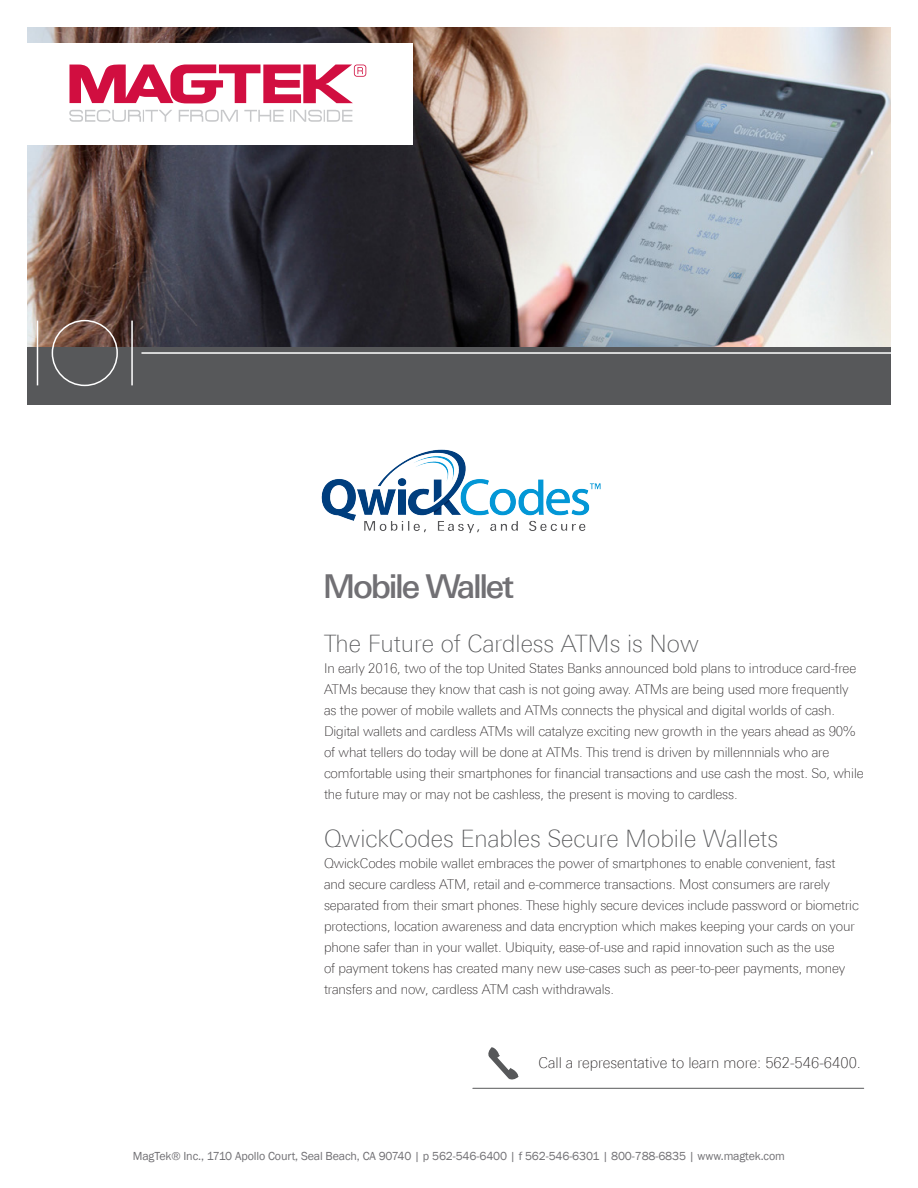
<style>
.page{position:relative;width:918px;height:1188px;background:#fff}
.page>*{position:absolute;margin:0;border:0;box-sizing:border-box;transform-origin:0 0}
.t1{font:500 33px "Linotype Univers 530";letter-spacing:-.07em;color:#717074}
.t2{font:100 24px "Linotype Univers 230";color:#57585a}
.t3{font:100 15px "Linotype Univers 230";color:#231f20}
.t4{font:100 13.5px/21px "Linotype Univers 230";letter-spacing:-.01em;color:#231f20}
.Address{font:12px "Franklin Gothic";letter-spacing:-.01em;color:#717074}
</style>
<div class="page">
<img style="left:27px;top:27px;width:864px;height:321px">
<hr style="left:473px;top:1088px;width:391px;height:1px;background:#57585a">
<svg style="left:488px;top:1047px;width:31px;height:33px"></svg>
<div style="left:0;top:43px;width:412px;height:102px;background:#fff"></div>
<svg style="left:69px;top:64px;width:297px;height:39px"></svg>
<svg style="left:69px;top:110px;width:103px;height:12px"></svg>
<svg style="left:179px;top:110px;width:59px;height:12px"></svg>
<svg style="left:244px;top:110px;width:40px;height:12px"></svg>
<svg style="left:290px;top:110px;width:62px;height:12px"></svg>
<div style="left:27px;top:348px;width:864px;height:57px;background:#57585a"></div>
<hr style="left:37px;top:321px;width:1px;height:64px;background:#fff">
<div style="left:52px;top:320px;width:66px;height:66px;border:2px solid #fff;border-radius:50%"></div>
<hr style="left:131px;top:321px;width:2px;height:64px;background:#fff">
<hr style="left:141px;top:352px;width:750px;height:2px;background:#fff">
<img style="left:321px;top:449px;width:280px;height:85px">
<p class="t1" style="left:323px;top:567px;width:193px">Mobile Wallet</p>
<p class="t2" style="left:324px;top:630px;width:376px">The Future of Cardless ATMs is Now</p>
<p class="t4" style="left:324px;top:658px;width:541px">In early 2016, two of the top United States Banks announced bold plans to introduce card-free ATMs because they know that cash is not going away. ATMs are being used more frequently as the power of mobile wallets and ATMs connects the physical and digital worlds of cash.<br>Digital wallets and cardless ATMs will catalyze exciting new growth in the years ahead as 90% of what tellers do today will be done at ATMs. This trend is driven by millennnials who are comfortable using their smartphones for financial transactions and use cash the most. So, while the future may or may not be cashless, the present is moving to cardless.</p>
<p class="t2" style="left:324px;top:825px;width:456px">QwickCodes Enables Secure Mobile Wallets</p>
<p class="t4" style="left:324px;top:853px;width:536px">QwickCodes mobile wallet embraces the power of smartphones to enable convenient, fast and secure cardless ATM, retail and e-commerce transactions. Most consumers are rarely separated from their smart phones. These highly secure devices include password or biometric protections, location awareness and data encryption which makes keeping your cards on your phone safer than in your wallet. Ubiquity, ease-of-use and rapid innovation such as the use<br>of payment tokens has created many new use-cases such as peer-to-peer payments, money transfers and now, cardless ATM cash withdrawals.</p>
<p class="t3" style="left:539px;top:1055px;width:324px">Call a representative to learn more: 562-546-6400.</p>
<p class="Address" style="left:133px;top:1148px;width:654px">MagTek® Inc., 1710 Apollo Court, Seal Beach, CA 90740 | p 562-546-6400 | f 562-546-6301 | 800-788-6835 | www.magtek.com</p>
</div>
